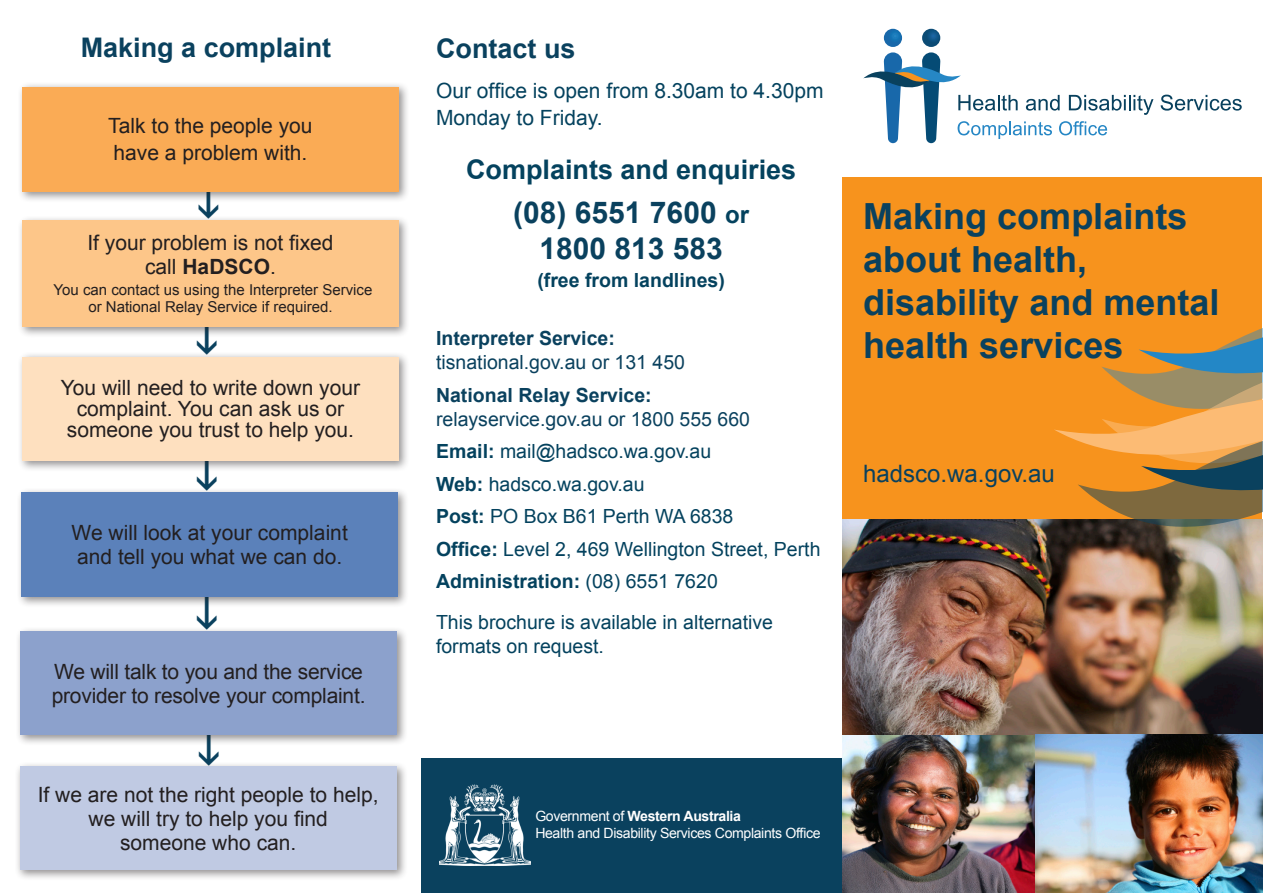
<style>
.page{position:relative;width:1263px;height:893px;background:#fff}
.page>*{position:absolute;margin:0;border:0;box-sizing:border-box;transform-origin:0 0}
.t1{font:700 36px/43.2px "Arial";color:#0a415e}
.t2{font:700 30px "Arial";color:#0a415e}
.t3{font:700 27px "Arial";color:#0a415e}
.t4{font:700 27px "Arial";color:#04425e}
.t5{font:24px "Arial";color:#0a415e}
.t6{font:21px/24px "Arial";color:#231f20;text-align:center}
.t7{font:21px/27px "Arial";color:#04425e}
.t8{font:19.5px/24px "Arial";color:#04425e}
.t9{font:19.5px "Arial";color:#0a415e}
.t10{font:700 19.5px "Arial";color:#04425e}
.t11{font:700 19.5px "Arial";color:#0a415e}
.t12{font:15px/16.5px "Arial";color:#231f20;text-align:center}
.t13{font:14.1px "Arial";letter-spacing:-.025em;color:#fff}
.t14{font:700 14.1px "Arial";letter-spacing:-.025em;color:#fff}
.s1{font-weight:700}
.s2{font-size:24px;color:#04425e}
.s3{font-weight:400}
</style>
<div class="page">
<div style="left:843px;top:177px;width:419px;height:349px;background:#f7931d"></div>
<div style="left:421px;top:759px;width:421px;height:134px;background:#0a415e"></div>
<svg style="left:884px;top:29px;width:18px;height:18px"></svg>
<svg style="left:922px;top:29px;width:18px;height:18px"></svg>
<svg style="left:1161px;top:95px;width:81px;height:16px"></svg>
<svg style="left:863px;top:52px;width:290px;height:91px"></svg>
<img style="left:439px;top:784px;width:91px;height:82px">
<div style="left:17px;top:81px;width:393px;height:122px;background:#231f20;opacity:.5"></div>
<div style="left:22px;top:87px;width:377px;height:105px;background:#faab55"></div>
<div style="left:17px;top:215px;width:393px;height:123px;background:#231f20;opacity:.5"></div>
<div style="left:22px;top:220px;width:377px;height:107px;background:#fdc689"></div>
<div style="left:17px;top:351px;width:393px;height:121px;background:#231f20;opacity:.5"></div>
<div style="left:22px;top:357px;width:377px;height:103px;background:#fee0bf"></div>
<div style="left:16px;top:487px;width:394px;height:121px;background:#231f20;opacity:.5"></div>
<div style="left:21px;top:492px;width:377px;height:105px;background:#5b81ba"></div>
<div style="left:15px;top:626px;width:394px;height:120px;background:#231f20;opacity:.5"></div>
<div style="left:20px;top:631px;width:377px;height:103px;background:#8ca1cc"></div>
<div style="left:15px;top:761px;width:393px;height:120px;background:#231f20;opacity:.5"></div>
<div style="left:20px;top:767px;width:377px;height:103px;background:#c0cae3"></div>
<img style="left:842px;top:520px;width:421px;height:215px">
<img style="left:842px;top:735px;width:193px;height:158px">
<img style="left:1035px;top:734px;width:228px;height:159px">
<svg style="left:1054px;top:328px;width:209px;height:200px"></svg>
<svg style="left:200px;top:734px;width:19px;height:32px"></svg>
<svg style="left:198px;top:597px;width:19px;height:33px"></svg>
<svg style="left:199px;top:192px;width:19px;height:27px"></svg>
<svg style="left:198px;top:327px;width:19px;height:28px"></svg>
<svg style="left:198px;top:460px;width:19px;height:31px"></svg>
<p class="t3" style="left:81px;top:30px;width:252px">Making a complaint</p>
<p class="t6" style="left:108px;top:114px;width:206px">Talk to the people you</p>
<p class="t6" style="left:114px;top:141px;width:195px">have a problem with.</p>
<p class="t6" style="left:87px;top:231px;width:248px">If your problem is not fixed call <span class="s1">HaDSCO</span>.</p>
<p class="t12" style="left:54px;top:282px;width:320px">You can contact us using the Interpreter Service or National Relay Service if required.</p>
<p class="t6" style="left:61px;top:377px;width:301px;line-height:21px">You will need to write down your complaint. You can ask us or someone you trust to help you.</p>
<p class="t6" style="left:72px;top:521px;width:278px;text-align:left">We will look at your complaint and tell you what we can do.</p>
<p class="t6" style="left:52px;top:659px;width:315px;text-align:left">We will talk to you and the service provider to resolve your complaint.</p>
<p class="t6" style="left:38px;top:783px;width:342px">If we are not the right people to help,</p>
<p class="t6" style="left:89px;top:807px;width:241px">we will try to help you find</p>
<p class="t6" style="left:120px;top:831px;width:178px">someone who can.</p>
<p class="t3" style="left:436px;top:31px;width:141px">Contact us</p>
<p class="t7" style="left:436px;top:77px;width:389px">Our office is open from 8.30am to 4.30pm<br>Monday to Friday.</p>
<p class="t4" style="left:466px;top:151px;width:332px">Complaints and enquiries</p>
<p class="t2" style="left:513px;top:193px;width:237px">(08) 6551 7600 <span class="s2">or</span></p>
<p class="t2" style="left:539px;top:229px;width:185px">1800 813 583</p>
<p class="t10" style="left:537px;top:268px;width:189px">(free from landlines)</p>
<p class="t11" style="left:436px;top:326px;width:180px">Interpreter Service:</p>
<p class="t9" style="left:436px;top:350px;width:250px">tisnational.gov.au or 131 450</p>
<p class="t11" style="left:436px;top:382px;width:217px">National Relay Service:</p>
<p class="t9" style="left:436px;top:406px;width:315px">relayservice.gov.au or 1800 555 660</p>
<p class="t8" style="left:436px;top:440px;width:277px"><span class="s1">Email:</span> mail@hadsco.wa.gov.au</p>
<p class="t8" style="left:436px;top:472px;width:210px"><span class="s1">Web:</span> hadsco.wa.gov.au</p>
<p class="t8" style="left:436px;top:505px;width:299px"><span class="s1">Post:</span> PO Box B61 Perth WA 6838</p>
<p class="t8" style="left:436px;top:537px;width:386px"><span class="s1">Office:</span> Level 2, 469 Wellington Street, Perth</p>
<p class="t10" style="left:436px;top:569px;width:283px">Administration: <span class="s3">(08) 6551 7620</span></p>
<p class="t8" style="left:436px;top:611px;width:339px">This brochure is available in alternative formats on request.</p>
<p class="t1" style="left:863px;top:196px;width:358px">Making complaints about health, disability and mental health services</p>
<p class="t5" style="left:863px;top:458px;width:193px">hadsco.wa.gov.au</p>
<p class="t14" style="left:535px;top:807px;width:207px"><span class="s3">Government of</span> Western Australia</p>
<p class="t13" style="left:535px;top:824px;width:287px">Health and Disability Services Complaints Office</p>
</div>
